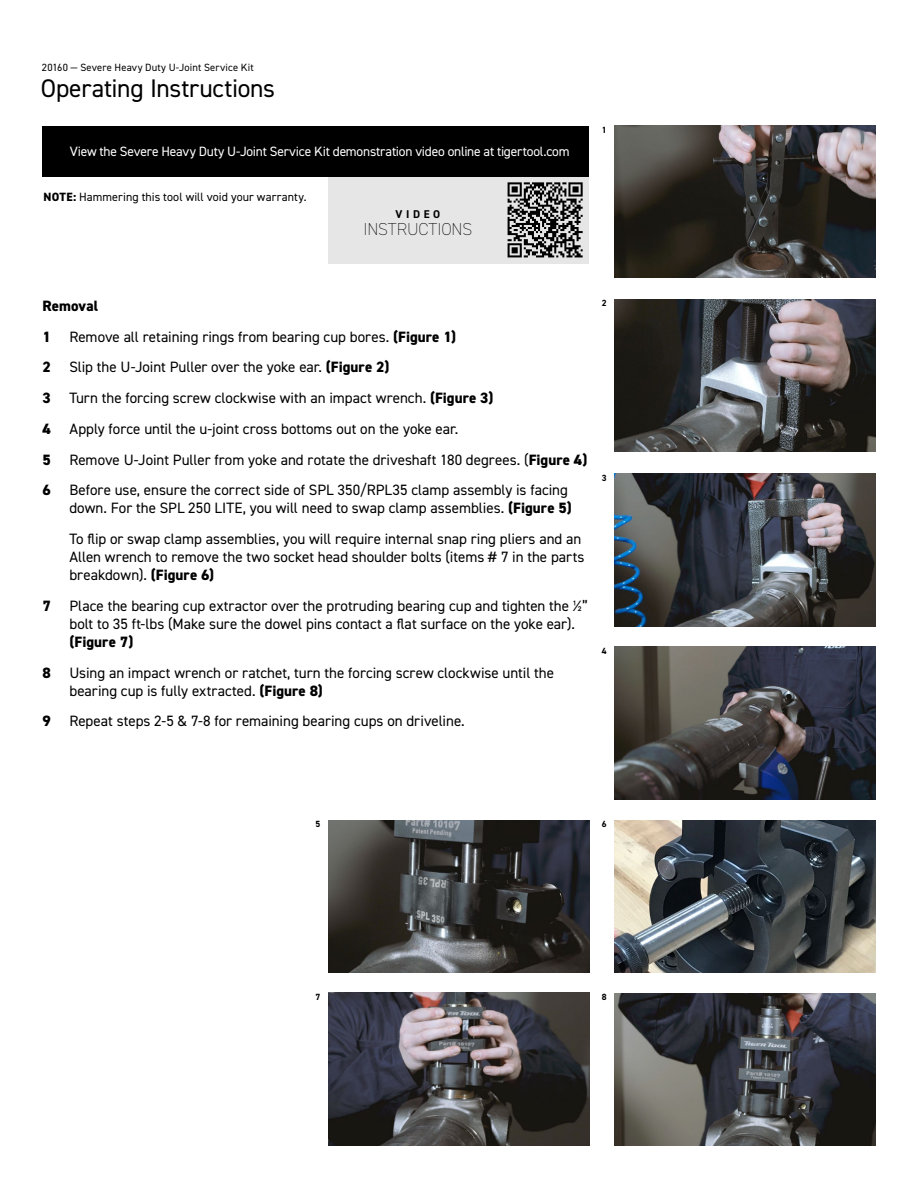
<style>
.page{position:relative;width:918px;height:1188px;background:#fff}
.page>*{position:absolute;margin:0;border:0;box-sizing:border-box;transform-origin:0 0}
.t1{font:25.5px "DIN2014";letter-spacing:-.01em;color:#000}
.t2{font:200 17.25px "DIN2014";letter-spacing:-.01em;color:#000}
.t3{font:15px/30.8px "DIN2014";color:#000}
.t4{font:13.5px "DIN2014";letter-spacing:-.015em;color:#fff}
.t5{font:12px "DIN2014";letter-spacing:.005em;color:#000}
.t6{font:700 11.25px "DIN2014";letter-spacing:.32em;color:#000}
.t7{font:10.5px "DIN2014";letter-spacing:.015em;color:#000}
.t8{font:700 9px "DIN2014";color:#000}
.s1{font-weight:800}
</style>
<div class="page">
<div style="left:42px;top:126px;width:547px;height:51px;background:#000"></div>
<div style="left:328px;top:177px;width:261px;height:87px;background:#e6e6e6"></div>
<img style="left:615px;top:125px;width:260px;height:153px">
<img style="left:615px;top:299px;width:260px;height:153px">
<img style="left:615px;top:474px;width:260px;height:152px">
<img style="left:615px;top:647px;width:260px;height:152px">
<svg style="left:508px;top:182px;width:75px;height:75px"></svg>
<img style="left:328px;top:820px;width:261px;height:153px">
<img style="left:615px;top:820px;width:260px;height:153px">
<img style="left:328px;top:993px;width:261px;height:152px">
<img style="left:615px;top:993px;width:260px;height:153px">
<p class="t7" style="left:42px;top:61px;width:213px">20160 — Severe Heavy Duty U-Joint Service Kit</p>
<h1 class="t1" style="left:41px;top:73px;width:236px">Operating Instructions</h1>
<p class="t4" style="left:70px;top:142px;width:501px">View the Severe Heavy Duty U-Joint Service Kit demonstration video online at tigertool.com</p>
<p class="t5" style="left:44px;top:189px;width:265px"><span class="s1">NOTE:</span> Hammering this tool will void your warranty.</p>
<p class="t6" style="left:396px;top:207px;width:46px">VIDEO</p>
<p class="t2" style="left:364px;top:219px;width:110px">INSTRUCTIONS</p>
<p class="t8" style="left:602px;top:124px;width:6px">1</p>
<p class="t3" style="left:42px;top:290px;width:546px"><span class="s1">Removal<br>1</span> Remove all retaining rings from bearing cup bores. <span class="s1">(Figure 1)<br>2</span> Slip the U-Joint Puller over the yoke ear. <span class="s1">(Figure 2)<br>3</span> Turn the forcing screw clockwise with an impact wrench. <span class="s1">(Figure 3)<br>4</span> Apply force until the u-joint cross bottoms out on the yoke ear.<br><span class="s1">5</span> Remove U-Joint Puller from yoke and rotate the driveshaft 180 degrees. (<span class="s1">Figure 4)<br>6</span> Before use, ensure the correct side of SPL 350/RPL35 clamp assembly is facing</p>
<p class="t3" style="left:69px;top:493px;width:513px">down. For the SPL 250 LITE, you will need to swap clamp assemblies. <span class="s1">(Figure 5)<br></span>To flip or swap clamp assemblies, you will require internal snap ring pliers and an</p>
<p class="t3" style="left:69px;top:548px;width:517px;line-height:18px">Allen wrench to remove the two socket head shoulder bolts (items # 7 in the parts breakdown). <span class="s1">(Figure 6)</span></p>
<p class="t3" style="left:69px;top:596px;width:520px;line-height:18px;text-indent:-27px"><span class="s1">7</span> Place the bearing cup extractor over the protruding bearing cup and tighten the ½” bolt to 35 ft-lbs (Make sure the dowel pins contact a flat surface on the yoke ear).</p>
<p class="t3" style="left:42px;top:626px;width:513px;text-indent:27px"><span class="s1">(Figure 7)<br>8</span> Using an impact wrench or ratchet, turn the forcing screw clockwise until the</p>
<p class="t3" style="left:42px;top:675px;width:424px;text-indent:27px">bearing cup is fully extracted. <span class="s1">(Figure 8)<br>9</span> Repeat steps 2-5 &amp; 7-8 for remaining bearing cups on driveline.</p>
<p class="t8" style="left:602px;top:297px;width:6px">2</p>
<p class="t8" style="left:602px;top:472px;width:6px">3</p>
<p class="t8" style="left:602px;top:645px;width:6px">4</p>
<p class="t8" style="left:315px;top:818px;width:6px">5</p>
<p class="t8" style="left:602px;top:818px;width:6px">6</p>
<p class="t8" style="left:315px;top:991px;width:6px">7</p>
<p class="t8" style="left:602px;top:991px;width:6px">8</p>
</div>
